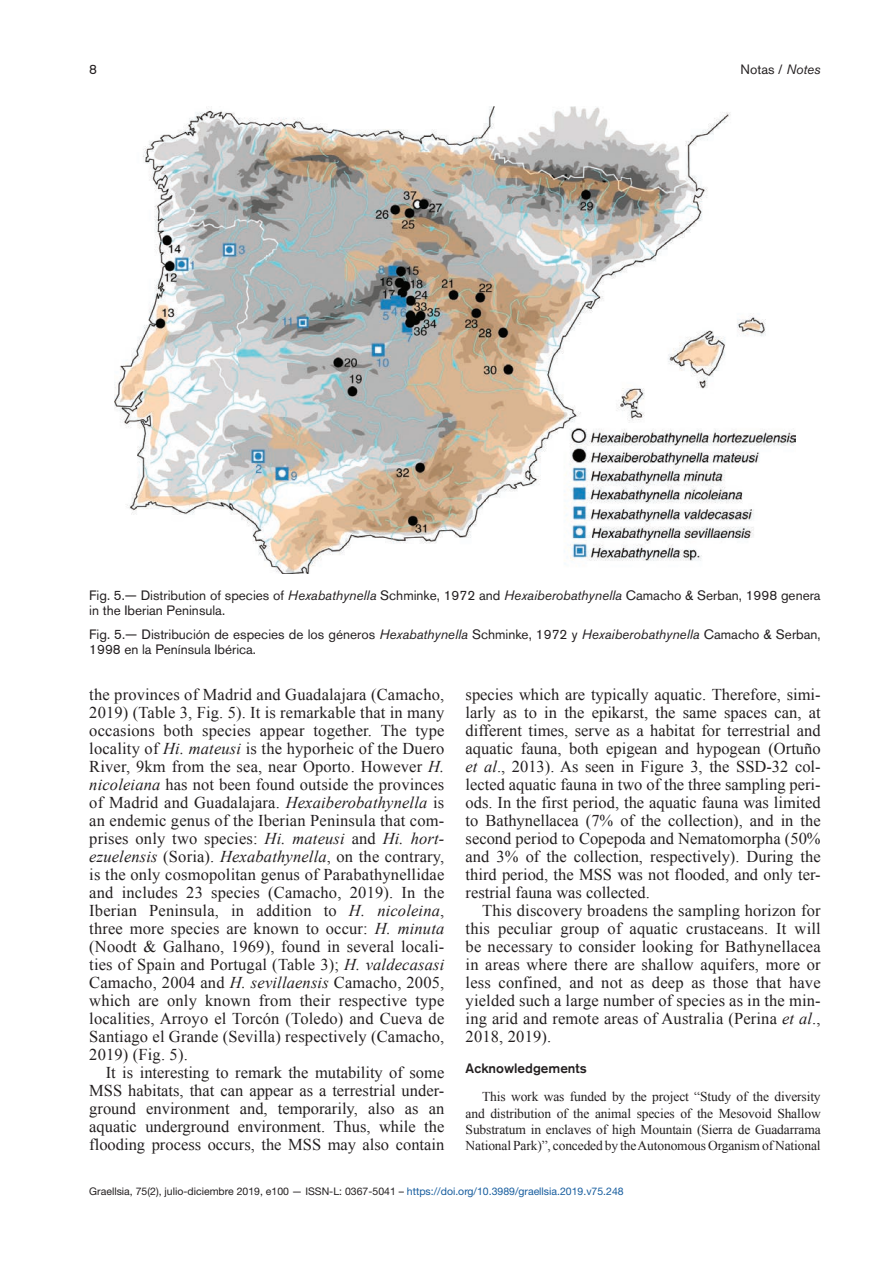
<style>
.page{position:relative;width:893px;height:1263px;background:#fff}
.page>*{position:absolute;margin:0;border:0;box-sizing:border-box;transform-origin:0 0}
.Text{font:16.5px/18px "Times New Roman";letter-spacing:.005em;color:#231f20;text-align:justify}
.Fig_leg{font:13.5px/15px "Akzidenz Grotesk BQ";color:#231f20}
.Acknowledgements_Tex{font:13.5px/16.2px "Times New Roman";letter-spacing:-.01em;color:#231f20;text-align:justify}
.Acknowledgements_hd{font:500 13.5px "Akzidenz Grotesk BQ";color:#231f20}
.t1{font:10.5px "Helvetica Neue";color:#231f20}
.s1{font-style:italic}
.s2{color:#175d9e}
</style>
<div class="page">
<img style="left:115px;top:106px;width:680px;height:468px">
<p class="Fig_leg" style="left:89px;top:62px;width:9px">8</p>
<p class="Fig_leg" style="left:740px;top:62px;width:82px">Notas / <span class="s1">Notes</span></p>
<p class="Fig_leg" style="left:89px;top:588px;width:733px">Fig. 5.— Distribution of species of <span class="s1">Hexabathynella</span> Schminke, 1972 and <span class="s1">Hexaiberobathynella</span> Camacho &amp; Serban, 1998 genera in the Iberian Peninsula.</p>
<p class="Fig_leg" style="left:89px;top:626px;width:733px">Fig. 5.— Distribución de especies de los géneros <span class="s1">Hexabathynella</span> Schminke, 1972 y <span class="s1">Hexaiberobathynella</span> Camacho &amp; Serban,<br>1998 en la Península Ibérica.</p>
<p class="Text" style="left:89px;top:685px;width:357px">the provinces of Madrid and Guadalajara (Camacho, 2019) (Table 3, Fig. 5). It is remarkable that in many occasions both species appear together. The type locality of <span class="s1">Hi. mateusi</span> is the hyporheic of the Duero River, 9km from the sea, near Oporto. However <span class="s1">H. nicoleiana</span> has not been found outside the provinces of Madrid and Guadalajara. <span class="s1">Hexaiberobathynella</span> is an endemic genus of the Iberian Peninsula that com&shy;prises only two species: <span class="s1">Hi. mateusi</span> and <span class="s1">Hi. hort&shy;ezuelensis</span> (Soria). <span class="s1">Hexabathynella</span>, on the contrary, is the only cosmopolitan genus of Parabathynellidae and includes 23 species (Camacho, 2019). In the Iberian Peninsula, in addition to <span class="s1">H. nicoleina</span>, three more species are known to occur: <span class="s1">H. minuta </span>(Noodt &amp; Galhano, 1969), found in several locali&shy;ties of Spain and Portugal (Table 3); <span class="s1">H. valdecasasi </span>Camacho, 2004 and <span class="s1">H. sevillaensis</span> Camacho, 2005, which are only known from their respective type localities, Arroyo el Torcón (Toledo) and Cueva de Santiago el Grande (Sevilla) respectively (Camacho, 2019) (Fig. 5).</p>
<p class="Text" style="left:89px;top:1063px;width:357px;text-indent:16px">It is interesting to remark the mutability of some MSS habitats, that can appear as a terrestrial under&shy;ground environment and, temporarily, also as an aquatic underground environment. Thus, while the flooding process occurs, the MSS may also contain</p>
<p class="Text" style="left:466px;top:685px;width:357px">species which are typically aquatic. Therefore, simi&shy;larly as to in the epikarst, the same spaces can, at different times, serve as a habitat for terrestrial and aquatic fauna, both epigean and hypogean (Ortuño <span class="s1">et al</span>., 2013). As seen in Figure 3, the SSD-32 col&shy;lected aquatic fauna in two of the three sampling peri&shy;ods. In the first period, the aquatic fauna was limited to Bathynellacea (7% of the collection), and in the second period to Copepoda and Nematomorpha (50% and 3% of the collection, respectively). During the third period, the MSS was not flooded, and only ter&shy;restrial fauna was collected.</p>
<p class="Text" style="left:466px;top:901px;width:357px;text-indent:16px">This discovery broadens the sampling horizon for this peculiar group of aquatic crustaceans. It will be necessary to consider looking for Bathynellacea in areas where there are shallow aquifers, more or less confined, and not as deep as those that have yielded such a large number of species as in the min&shy;ing arid and remote areas of Australia (Perina <span class="s1">et al</span>., 2018, 2019).</p>
<p class="Acknowledgements_hd" style="left:466px;top:1059px;width:123px">Acknowledgements</p>
<p class="Acknowledgements_Tex" style="left:466px;top:1088px;width:357px;text-indent:16px">This work was funded by the project “Study of the diversity and distribution of the animal species of the Mesovoid Shallow Substratum in enclaves of high Mountain (Sierra de Guadarrama National Park)”, conceded by the Autonomous Organism of National</p>
<p class="t1" style="left:89px;top:1184px;width:536px">Graellsia, 75(2), julio-diciembre 2019, e100 — ISSN-L: 0367-5041 – <span class="s2">https://doi.org/10.3989/graellsia.2019.v75.248</span></p>
</div>
